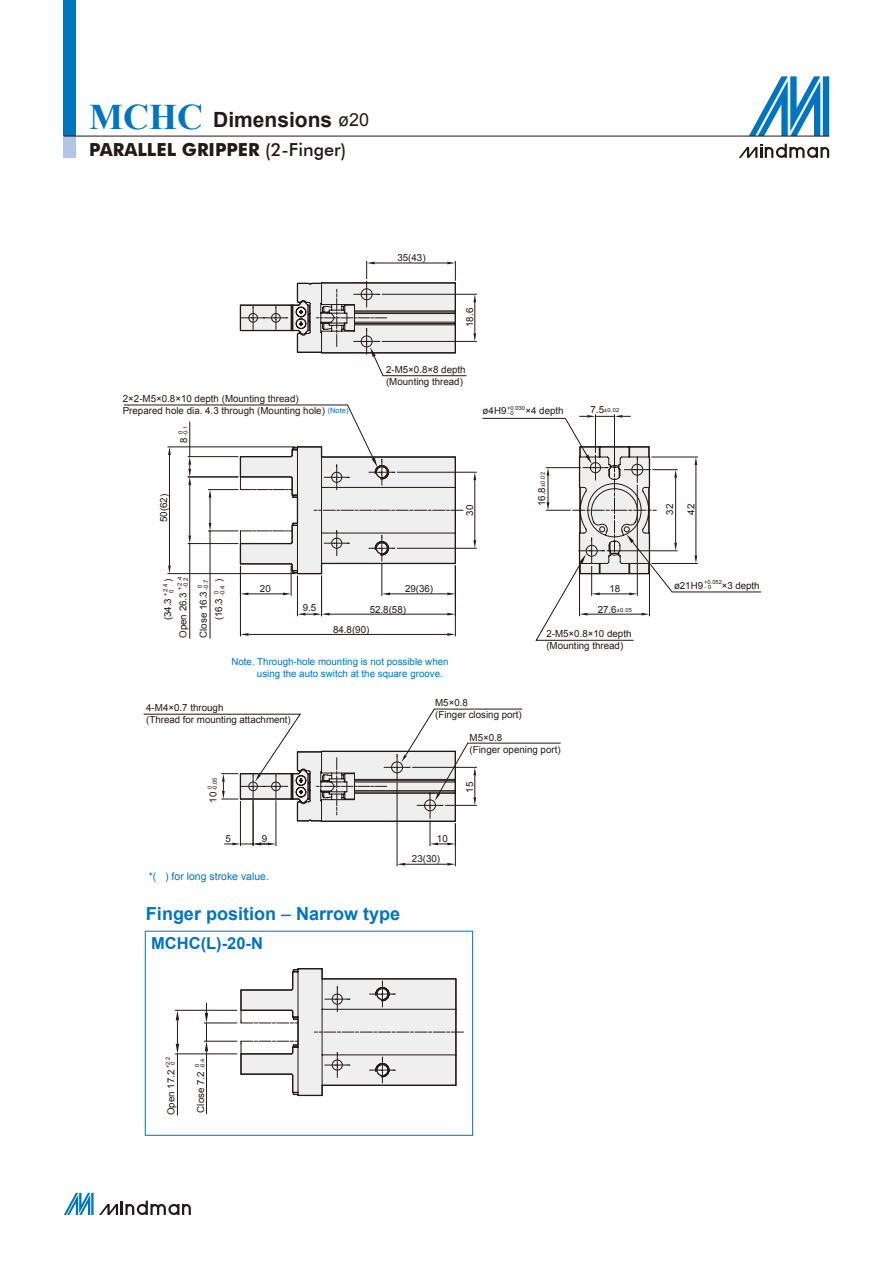
<style>
.page{position:relative;width:893px;height:1263px;background:#fff}
.page>*{position:absolute;margin:0;border:0;box-sizing:border-box;transform-origin:0 0}
.t1{font:700 21px "Arial";color:#231916}
.t2{font:700 18px "Futura BT";color:#231916}
.t3{font:700 18px "Arial";color:#0075be}
.t4{font:700 16.5px "Arial";color:#0075be}
.t5{font:10.5px "Arial";color:#0075be}
.t6{font:9.75px "Arial";color:#231916}
.t7{font:9.75px/12px "Arial";color:#0075be}
.t8{font:6px "Arial";color:#231916}
.t9{font:5.7px "Arial";color:#231916}
.s1{font-family:"Times New Roman";font-size:36px;color:#0075be}
.s2{font-weight:400;font-size:18px}
.s3{font-weight:500}
.s4{font-size:7.5px;color:#0075be}
.s5{font-size:9.75px}
.s6{font-weight:400}
</style>
<div class="page">
<svg style="left:749px;top:76px;width:80px;height:60px"></svg>
<svg style="left:739px;top:144px;width:90px;height:14px"></svg>
<div style="left:64px;top:0;width:12px;height:136px;background:#0075be"></div>
<div style="left:64px;top:136px;width:12px;height:21px;background:#b1c5e6"></div>
<hr style="left:64px;top:136px;width:765px;height:1px;background:#231916">
<svg style="left:64px;top:1193px;width:127px;height:22px"></svg>
<hr style="left:177px;top:1054px;width:1px;height:61px;background:#231916">
<svg style="left:176px;top:1011px;width:3px;height:42px"></svg>
<hr style="left:175px;top:1053px;width:62px;height:1px;background:#231916">
<hr style="left:175px;top:1010px;width:62px;height:1px;background:#231916">
<hr style="left:206px;top:1051px;width:1px;height:63px;background:#231916">
<svg style="left:205px;top:1003px;width:3px;height:48px"></svg>
<hr style="left:204px;top:1041px;width:33px;height:1px;background:#231916">
<hr style="left:204px;top:1023px;width:33px;height:1px;background:#231916">
<svg style="left:240px;top:968px;width:223px;height:129px"></svg>
<div style="left:145px;top:931px;width:328px;height:205px;border:1px solid #0075be"></div>
<hr style="left:189px;top:544px;width:1px;height:95px;background:#231916">
<svg style="left:447px;top:863px;width:8px;height:2px"></svg>
<svg style="left:398px;top:863px;width:7px;height:2px"></svg>
<hr style="left:405px;top:864px;width:42px;height:1px;background:#231916">
<hr style="left:397px;top:782px;width:1px;height:84px;background:#231916">
<hr style="left:455px;top:823px;width:1px;height:43px;background:#231916">
<hr style="left:210px;top:531px;width:1px;height:108px;background:#231916">
<svg style="left:123px;top:405px;width:117px;height:170px"></svg>
<svg style="left:650px;top:456px;width:112px;height:137px"></svg>
<svg style="left:239px;top:261px;width:217px;height:70px"></svg>
<svg style="left:143px;top:713px;width:313px;height:133px"></svg>
<svg style="left:240px;top:282px;width:410px;height:540px"></svg>
<p class="t1" style="left:89px;top:106px;width:281px"><span class="s1">MCHC</span> Dimensions <span class="s2">ø20</span></p>
<p class="t2" style="left:89px;top:139px;width:258px">PARALLEL GRIPPER <span class="s3">(2-Finger)</span></p>
<p class="t6" style="left:397px;top:252px;width:30px">35(43)</p>
<p class="t6" style="left:463px;top:327px;width:20px;rotate:-90deg">18.6</p>
<p class="t6" style="left:386px;top:363px;width:81px">2-M5×0.8×8 depth</p>
<p class="t6" style="left:386px;top:375px;width:78px">(Mounting thread)</p>
<p class="t6" style="left:123px;top:392px;width:177px">2×2-M5×0.8×10 depth (Mounting thread)</p>
<p class="t6" style="left:123px;top:404px;width:227px">Prepared hole dia. 4.3 through (Mounting hole) <span class="s4">(Note)</span></p>
<p class="t9" style="left:591px;top:407px;width:30px"><span class="s5">7.5</span>±0.02</p>
<p class="t9" style="left:507px;top:404px;width:19px">+0.030</p>
<p class="t6" style="left:483px;top:404px;width:25px">ø4H9</p>
<p class="t6" style="left:525px;top:404px;width:40px">×4 depth</p>
<p class="t9" style="left:508px;top:409px;width:8px">-0</p>
<p class="t9" style="left:177px;top:434px;width:5px;rotate:-90deg">0</p>
<p class="t9" style="left:182px;top:436px;width:11px;rotate:-90deg">-0.1</p>
<p class="t6" style="left:177px;top:443px;width:7px;rotate:-90deg">8</p>
<p class="t6" style="left:157px;top:522px;width:30px;rotate:-90deg">50(62)</p>
<p class="t6" style="left:463px;top:516px;width:12px;rotate:-90deg">30</p>
<p class="t9" style="left:539px;top:506px;width:36px;rotate:-90deg"><span class="s5">16.8</span>±0.02</p>
<p class="t8" style="left:176px;top:590px;width:14px;rotate:-90deg">+2.4</p>
<p class="t8" style="left:182px;top:588px;width:12px;rotate:-90deg">-0.2</p>
<p class="t6" style="left:161px;top:582px;width:5px;rotate:-90deg">)</p>
<p class="t8" style="left:161px;top:596px;width:14px;rotate:-90deg">+2.4</p>
<p class="t8" style="left:167px;top:593px;width:5px;rotate:-90deg">0</p>
<p class="t6" style="left:177px;top:638px;width:47px;rotate:-90deg">Open 26.3</p>
<p class="t6" style="left:161px;top:620px;width:24px;rotate:-90deg">(34.3</p>
<p class="t6" style="left:212px;top:582px;width:5px;rotate:-90deg">)</p>
<p class="t8" style="left:196px;top:588px;width:5px;rotate:-90deg">0</p>
<p class="t8" style="left:202px;top:590px;width:12px;rotate:-90deg">-0.7</p>
<p class="t8" style="left:212px;top:593px;width:5px;rotate:-90deg">0</p>
<p class="t8" style="left:218px;top:595px;width:12px;rotate:-90deg">-0.4</p>
<p class="t6" style="left:197px;top:638px;width:48px;rotate:-90deg">Close 16.3</p>
<p class="t6" style="left:212px;top:620px;width:24px;rotate:-90deg">(16.3</p>
<p class="t6" style="left:260px;top:582px;width:12px">20</p>
<p class="t6" style="left:405px;top:582px;width:30px">29(36)</p>
<p class="t6" style="left:303px;top:601px;width:15px">9.5</p>
<p class="t6" style="left:370px;top:603px;width:38px">52.8(58)</p>
<p class="t6" style="left:333px;top:623px;width:38px">84.8(90)</p>
<p class="t7" style="left:257px;top:655px;width:193px;text-indent:-26px">Note. Through-hole mounting is not possible when using the auto switch at the square groove.</p>
<p class="t6" style="left:146px;top:701px;width:79px">4-M4×0.7 through</p>
<p class="t6" style="left:146px;top:713px;width:146px">(Thread for mounting attachment)</p>
<p class="t6" style="left:435px;top:696px;width:34px">M5×0.8</p>
<p class="t6" style="left:435px;top:708px;width:88px">(Finger closing port)</p>
<p class="t6" style="left:609px;top:582px;width:12px">18</p>
<p class="t9" style="left:598px;top:606px;width:36px"><span class="s5">27.6</span>±0.05</p>
<p class="t6" style="left:546px;top:627px;width:87px">2-M5×0.8×10 depth</p>
<p class="t6" style="left:546px;top:639px;width:78px">(Mounting thread)</p>
<p class="t9" style="left:206px;top:788px;width:5px;rotate:-90deg">0</p>
<p class="t9" style="left:211px;top:790px;width:14px;rotate:-90deg">-0.05</p>
<p class="t6" style="left:207px;top:803px;width:12px;rotate:-90deg">10</p>
<p class="t6" style="left:226px;top:832px;width:7px">5</p>
<p class="t6" style="left:262px;top:832px;width:7px">9</p>
<p class="t5" style="left:149px;top:869px;width:122px">*( ) for long stroke value.</p>
<p class="t3" style="left:146px;top:902px;width:256px">Finger position <span class="s6">–</span> Narrow type</p>
<p class="t4" style="left:151px;top:932px;width:113px">MCHC(L)-20-N</p>
<p class="t6" style="left:437px;top:832px;width:12px">10</p>
<p class="t6" style="left:412px;top:852px;width:30px">23(30)</p>
<p class="t6" style="left:470px;top:731px;width:34px">M5×0.8</p>
<p class="t6" style="left:470px;top:743px;width:93px">(Finger opening port)</p>
<p class="t6" style="left:463px;top:793px;width:12px;rotate:-90deg">15</p>
<p class="t6" style="left:663px;top:515px;width:12px;rotate:-90deg">32</p>
<p class="t6" style="left:685px;top:515px;width:12px;rotate:-90deg">42</p>
<p class="t9" style="left:704px;top:578px;width:19px">+0.052</p>
<p class="t6" style="left:674px;top:579px;width:31px">ø21H9</p>
<p class="t6" style="left:722px;top:579px;width:39px">×3 depth</p>
<p class="t9" style="left:705px;top:583px;width:8px">- 0</p>
<p class="t9" style="left:164px;top:1068px;width:13px;rotate:-90deg">+2.2</p>
<p class="t9" style="left:169px;top:1065px;width:5px;rotate:-90deg">0</p>
<p class="t6" style="left:165px;top:1115px;width:47px;rotate:-90deg">Open 17.2</p>
<p class="t9" style="left:194px;top:1066px;width:5px;rotate:-90deg">0</p>
<p class="t9" style="left:199px;top:1068px;width:11px;rotate:-90deg">-0.4</p>
<p class="t6" style="left:194px;top:1112px;width:43px;rotate:-90deg">Close 7.2</p>
</div>
